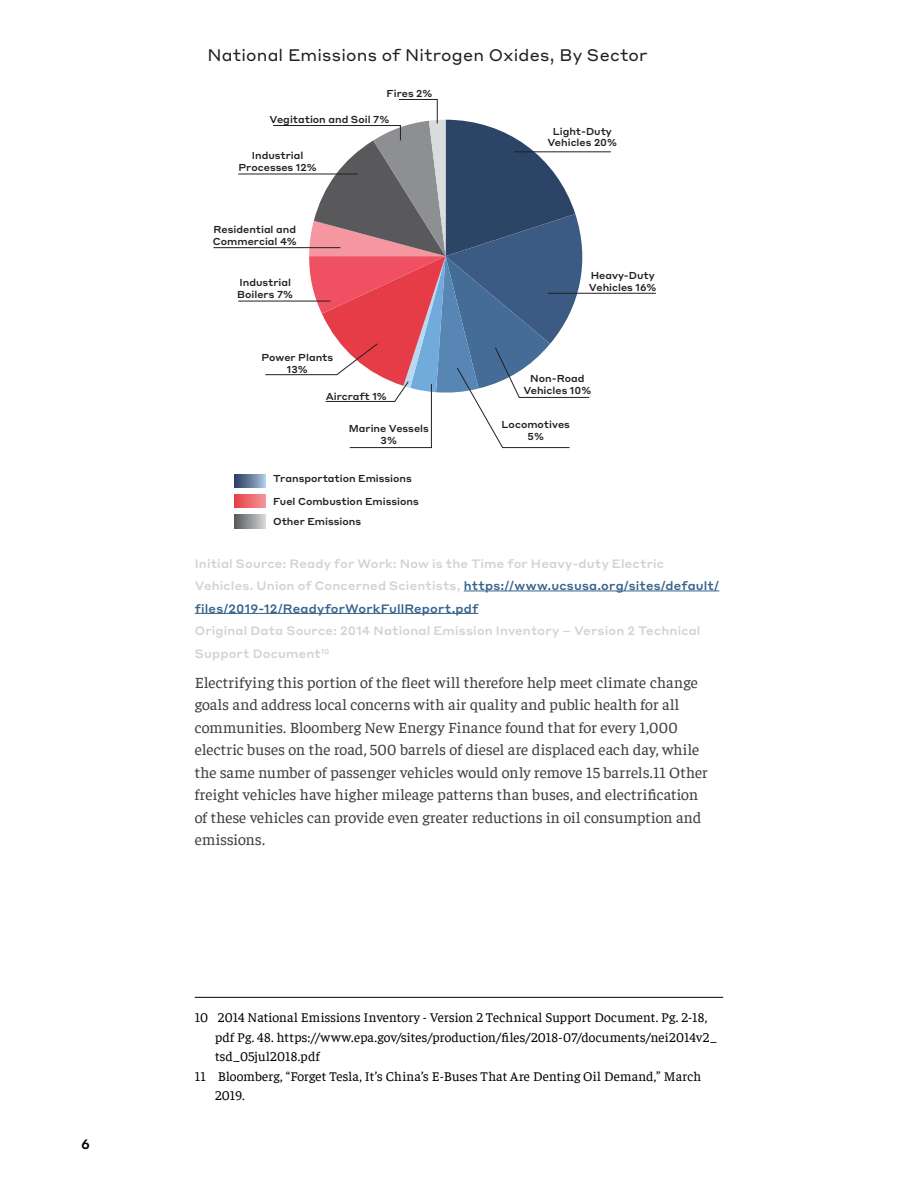
<style>
.page{position:relative;width:918px;height:1188px;background:#fff}
.page>*{position:absolute;margin:0;border:0;box-sizing:border-box;transform-origin:0 0}
.Divider_-_Title{font:16.5px "Styrene A";letter-spacing:.01em;color:#231f20}
.Body_-_Report{font:15.75px/22.5px "Faustina";letter-spacing:.005em;color:#3e3e3f}
.Endnotes_-_2_Column{font:13.5px/19.5px "Faustina";letter-spacing:.01em;color:#010203}
.t1{font:500 13.5px "Styrene A";color:#010203}
.Photo_Caption{font:500 12px/22.5px "Styrene A";letter-spacing:.015em;color:#d1d2d4}
.t2{font:500 9.9px/11.9px "Styrene A";color:#231f20;text-align:center}
.s1{color:#38638b}
</style>
<div class="page">
<hr style="left:464px;top:590px;width:255px;height:1px;background:#38638b">
<hr style="left:195px;top:613px;width:283px;height:1px;background:#38638b">
<hr style="left:195px;top:997px;width:528px;height:1px;background:#010203">
<hr style="left:514px;top:151px;width:97px;height:1px;background:#231f20">
<hr style="left:238px;top:174px;width:120px;height:1px;background:#231f20">
<hr style="left:213px;top:247px;width:127px;height:1px;background:#231f20">
<hr style="left:238px;top:301px;width:92px;height:1px;background:#231f20">
<svg style="left:264px;top:99px;width:326px;height:349px"></svg>
<hr style="left:548px;top:293px;width:108px;height:1px;background:#231f20">
<svg style="left:235px;top:494px;width:30px;height:14px"></svg>
<svg style="left:235px;top:474px;width:30px;height:14px"></svg>
<svg style="left:235px;top:515px;width:30px;height:13px"></svg>
<p class="t1" style="left:81px;top:1133px;width:10px">6</p>
<p class="Divider_-_Title" style="left:207px;top:41px;width:442px">National Emissions of Nitrogen Oxides, By Sector</p>
<p class="t2" style="left:386px;top:86px;width:48px">Fires 2%</p>
<p class="t2" style="left:270px;top:113px;width:121px">Vegitation and Soil 7%</p>
<p class="t2" style="left:239px;top:149px;width:80px">Industrial<br>Processes 12%</p>
<p class="t2" style="left:213px;top:223px;width:86px;text-align:left">Residential and<br>Commercial 4%</p>
<p class="t2" style="left:237px;top:276px;width:57px;text-align:left">Industrial<br>Boilers 7%</p>
<p class="t2" style="left:547px;top:124px;width:71px">Light-Duty<br>Vehicles 20%</p>
<p class="t2" style="left:589px;top:269px;width:69px;text-align:left">Heavy-Duty<br>Vehicles 16%</p>
<p class="t2" style="left:262px;top:351px;width:73px">Power Plants<br>13%</p>
<p class="t2" style="left:326px;top:390px;width:63px">Aircraft 1%</p>
<p class="t2" style="left:349px;top:422px;width:82px">Marine Vessels<br>3%</p>
<p class="t2" style="left:502px;top:418px;width:70px">Locomotives<br>5%</p>
<p class="t2" style="left:523px;top:372px;width:70px">Non-Road<br>Vehicles 10%</p>
<p class="t2" style="left:273px;top:471px;width:140px">Transportation Emissions</p>
<p class="t2" style="left:273px;top:490px;width:147px;line-height:20.2px;text-align:left">Fuel Combustion Emissions<br>Other Emissions</p>
<p class="Photo_Caption" style="left:195px;top:551px;width:526px">Initial Source: Ready for Work: Now is the Time for Heavy-duty Electric Vehicles. Union of Concerned Scientists, <span class="s1">https://www.ucsusa.org/sites/default/ files/2019-12/ReadyforWorkFullReport.pdf<br></span>Original Data Source: 2014 National Emission Inventory – Version 2 Technical Support Document<sup>10</sup></p>
<p class="Body_-_Report" style="left:195px;top:670px;width:515px">Electrifying this portion of the fleet will therefore help meet climate change goals and address local concerns with air quality and public health for all communities. Bloomberg New Energy Finance found that for every 1,000 electric buses on the road, 500 barrels of diesel are displaced each day, while the same number of passenger vehicles would only remove 15 barrels.11 Other freight vehicles have higher mileage patterns than buses, and electrification of these vehicles can provide even greater reductions in oil consumption and emissions.</p>
<p class="Endnotes_-_2_Column" style="left:215px;top:1007px;width:503px;text-indent:-20px">10 2014 National Emissions Inventory - Version 2 Technical Support Document. Pg. 2-18, pdf Pg. 48. https://www.epa.gov/sites/production/files/2018-07/documents/nei2014v2_ tsd_05jul2018.pdf</p>
<p class="Endnotes_-_2_Column" style="left:215px;top:1065px;width:488px;text-indent:-20px">11 Bloomberg, “Forget Tesla, It’s China’s E-Buses That Are Denting Oil Demand,” March<br>2019.</p>
</div>
